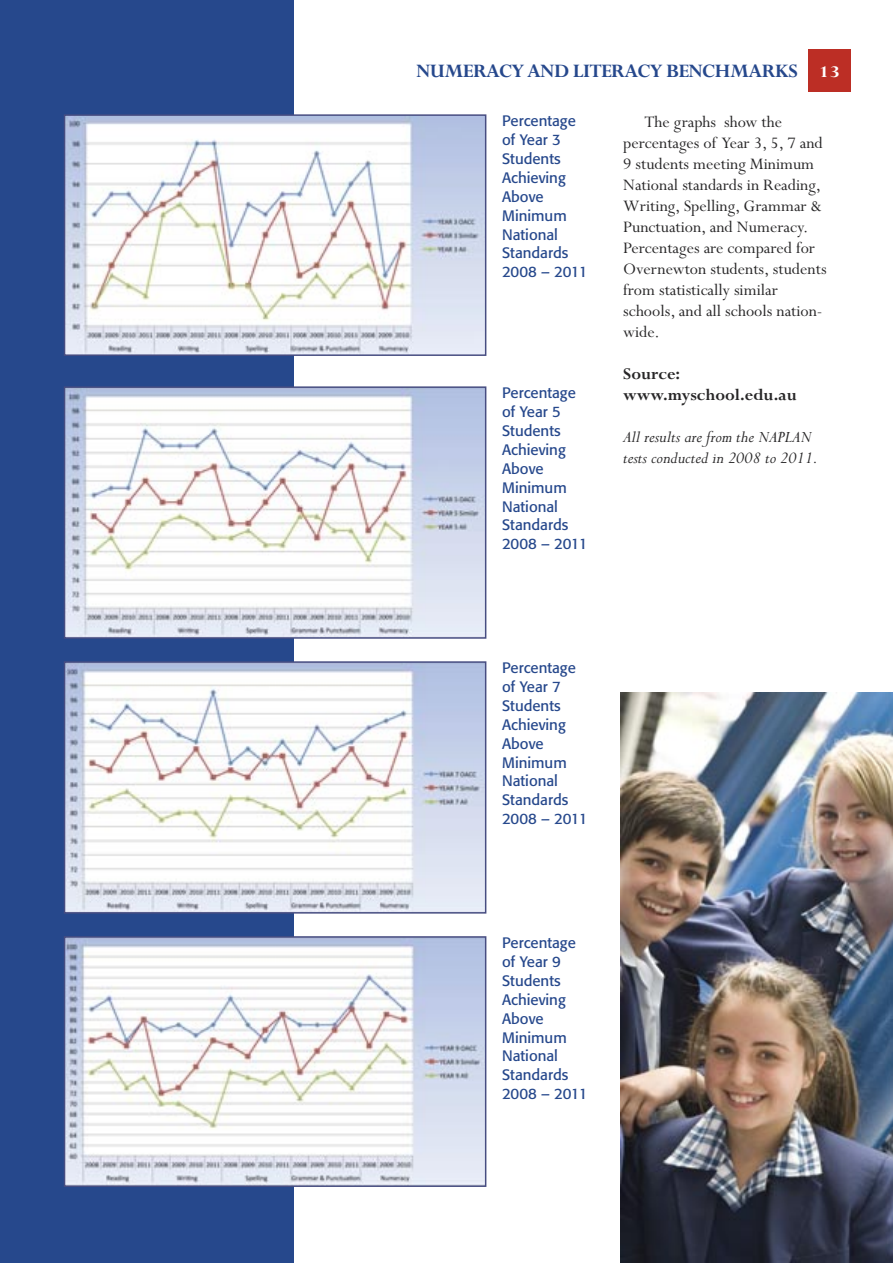
<style>
.page{position:relative;width:893px;height:1263px;background:#fff}
.page>*{position:absolute;margin:0;border:0;box-sizing:border-box;transform-origin:0 0}
.t1{font:700 21px "Perpetua";letter-spacing:-.03em;color:#26488c}
.t2{font:18px/21px "Perpetua";color:#272627}
.t3{font:italic 18px/21px "Perpetua";color:#272627}
.t4{font:700 18px/21px "Perpetua";color:#272627}
.t5{font:700 18px "Perpetua";color:#fff;scale:1.3 1}
.t6{font:15px/18.9px "Formata";color:#26488c}
</style>
<div class="page">
<div style="left:0;top:0;width:293px;height:1263px;background:#26488c"></div>
<img style="left:621px;top:692px;width:272px;height:571px">
<img style="left:67px;top:117px;width:416px;height:236px">
<div style="left:64px;top:114px;width:422px;height:242px;border:2px solid #474d81"></div>
<img style="left:67px;top:389px;width:416px;height:247px">
<div style="left:64px;top:386px;width:422px;height:253px;border:2px solid #474d81"></div>
<img style="left:67px;top:664px;width:416px;height:246px">
<div style="left:64px;top:661px;width:422px;height:252px;border:2px solid #474d81"></div>
<img style="left:67px;top:939px;width:416px;height:245px">
<div style="left:64px;top:936px;width:422px;height:251px;border:2px solid #474d81"></div>
<div style="left:808px;top:50px;width:43px;height:42px;background:#bc2e25"></div>
<h1 class="t1" style="left:417px;top:64px;width:383px">NUMERACY AND LITERACY BENCHMARKS</h1>
<p class="t5" style="left:819px;top:66px;width:18px">13</p>
<p class="t2" style="left:623px;top:113px;width:205px;text-indent:21px">The graphs show the percentages of Year 3, 5, 7 and<br>9 students meeting Minimum<br>National standards in Reading,<br>Writing, Spelling, Grammar &amp;<br>Punctuation, and Numeracy.<br>Percentages are compared for<br>Overnewton students, students from statistically similar schools, and all schools nation&shy;wide.</p>
<p class="t4" style="left:623px;top:365px;width:175px">Source: www.myschool.edu.au</p>
<p class="t3" style="left:623px;top:428px;width:196px">All results are from the NAPLAN tests conducted in 2008 to 2011.</p>
<p class="t6" style="left:502px;top:113px;width:87px">Percentage of Year 3<br>Students<br>Achieving<br>Above<br>Minimum<br>National<br>Standards<br>2008 – 2011</p>
<p class="t6" style="left:502px;top:385px;width:87px">Percentage of Year 5<br>Students<br>Achieving<br>Above<br>Minimum<br>National<br>Standards<br>2008 – 2011</p>
<p class="t6" style="left:502px;top:660px;width:87px">Percentage of Year 7<br>Students<br>Achieving<br>Above<br>Minimum<br>National<br>Standards<br>2008 – 2011</p>
<p class="t6" style="left:502px;top:934px;width:87px">Percentage of Year 9<br>Students<br>Achieving<br>Above<br>Minimum<br>National<br>Standards<br>2008 – 2011</p>
</div>
